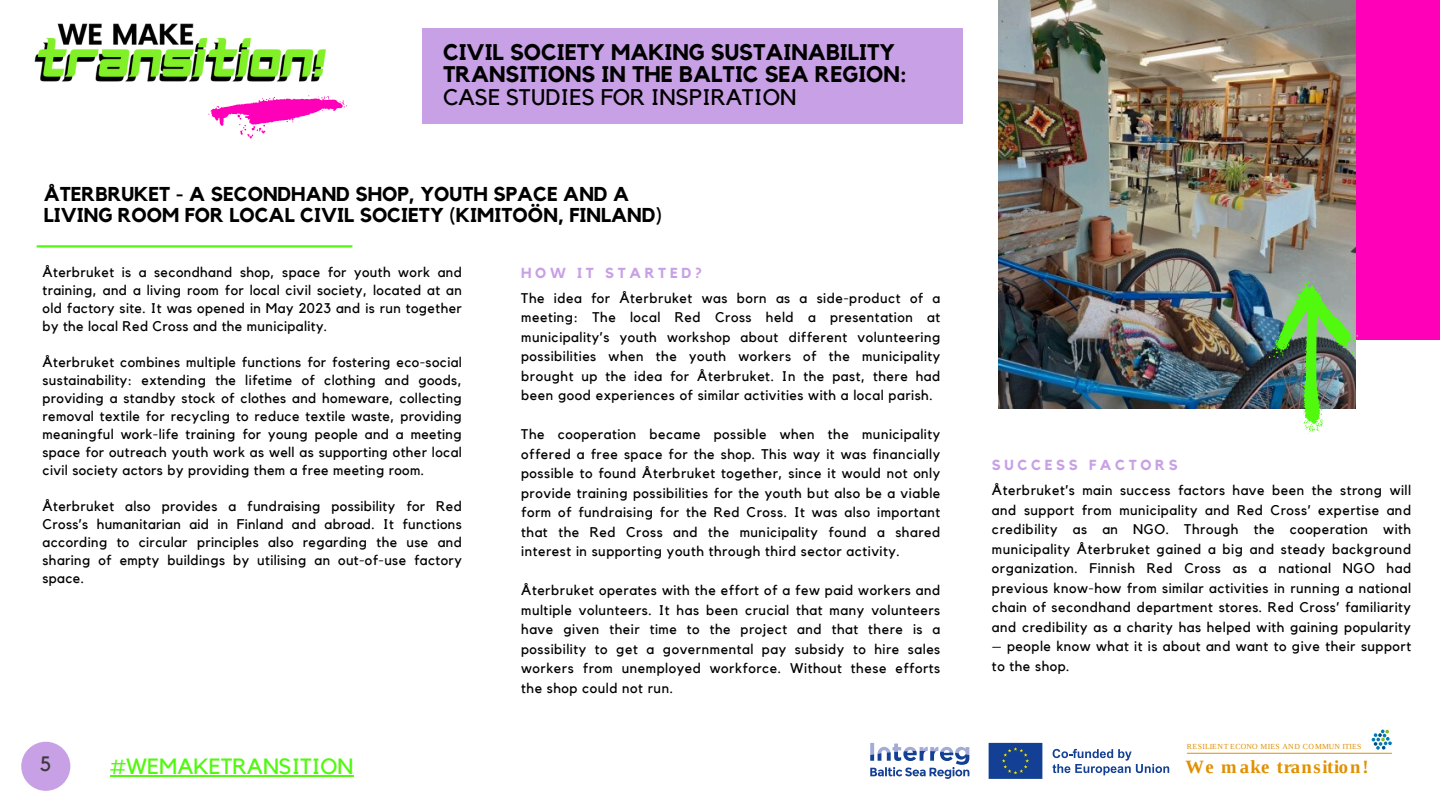
<style>
.page{position:relative;width:1440px;height:810px;background:#fff}
.page>*{position:absolute;margin:0;border:0;box-sizing:border-box;transform-origin:0 0}
.t1{font:700 22.5px/22.5px "Kollektif";color:#000}
.t2{font:22px "Kollektif";color:#51f90e}
.t3{font:20.7px "Kollektif";color:#3b3939}
.t4{font:700 20px/20.2px "Kollektif";color:#000}
.t5{font:700 18.7px "Liberation Serif";letter-spacing:.055em;color:#e19000}
.t6{font:700 14.5px "Kollektif";letter-spacing:.25em;color:#c8a0e6}
.t7{font:14px/19.5px "Kollektif";letter-spacing:.04em;color:#000;text-align:justify}
.t8{font:7.7px "Liberation Serif";letter-spacing:.045em;color:#e19000}
.s1{font-weight:400}
</style>
<div class="page">
<div style="left:1162px;top:1px;width:278px;height:339px;background:#ff00b8"></div>
<img style="left:999px;top:0;width:357px;height:409px">
<hr style="left:37px;top:245px;width:315px;height:3px;background:#51f90e">
<hr style="left:1187px;top:753px;width:205px;height:1px;background:#e19000">
<svg style="left:988px;top:742px;width:55px;height:37px;background:#244d95"></svg>
<svg style="left:1053px;top:749px;width:116px;height:26px"></svg>
<svg style="left:870px;top:743px;width:99px;height:36px"></svg>
<svg style="left:1372px;top:730px;width:20px;height:20px"></svg>
<svg style="left:208px;top:95px;width:139px;height:43px"></svg>
<img style="left:34px;top:23px;width:293px;height:59px">
<div style="left:422px;top:28px;width:540px;height:95px;background:#c8a0e6"></div>
<img style="left:1268px;top:281px;width:91px;height:153px">
<div style="left:21px;top:742px;width:49px;height:49px;background:#c8a0e6;border-radius:50%"></div>
<hr style="left:110px;top:775px;width:243px;height:2px;background:#51f90e">
<h1 class="t1" style="left:443px;top:42px;width:465px">CIVIL SOCIETY MAKING SUSTAINABILITY<br>TRANSITIONS IN THE BALTIC SEA REGION:<br><span class="s1">CASE STUDIES FOR INSPIRATION</span></h1>
<p class="t4" style="left:44px;top:185px;width:620px">ÅTERBRUKET - A SECONDHAND SHOP, YOUTH SPACE AND A<br>LIVING ROOM FOR LOCAL CIVIL SOCIETY (KIMITOÖN, FINLAND)</p>
<h2 class="t7" style="left:43px;top:263px;width:421px;line-height:18px">Återbruket is a secondhand shop, space for youth work and training, and a living room for local civil society, located at an old factory site. It was opened in May 2023 and is run together by the local Red Cross and the municipality.</h2>
<p class="t7" style="left:43px;top:353px;width:421px;line-height:18px">Återbruket combines multiple functions for fostering eco-social sustainability: extending the lifetime of clothing and goods, providing a standby stock of clothes and homeware, collecting removal textile for recycling to reduce textile waste, providing meaningful work-life training for young people and a meeting space for outreach youth work as well as supporting other local civil society actors by providing them a free meeting room.</p>
<p class="t7" style="left:43px;top:497px;width:421px;line-height:18px">Återbruket also provides a fundraising possibility for Red Cross’s humanitarian aid in Finland and abroad. It functions according to circular principles also regarding the use and sharing of empty buildings by utilising an out-of-use factory space.</p>
<h3 class="t3" style="left:40px;top:755px;width:13px">5</h3>
<p class="t2" style="left:110px;top:756px;width:245px">#WEMAKETRANSITION</p>
<p class="t6" style="left:521px;top:266px;width:182px">HOW IT STARTED?</p>
<p class="t7" style="left:521px;top:289px;width:421px">The idea for Återbruket was born as a side-product of a meeting: The local Red Cross held a presentation at municipality’s youth workshop about different volunteering possibilities when the youth workers of the municipality brought up the idea for Återbruket. In the past, there had been good experiences of similar activities with a local parish.</p>
<p class="t7" style="left:521px;top:425px;width:421px">The cooperation became possible when the municipality offered a free space for the shop. This way it was financially possible to found Återbruket together, since it would not only provide training possibilities for the youth but also be a viable form of fundraising for the Red Cross. It was also important that the Red Cross and the municipality found a shared interest in supporting youth through third sector activity.</p>
<p class="t7" style="left:521px;top:581px;width:421px">Återbruket operates with the effort of a few paid workers and multiple volunteers. It has been crucial that many volunteers have given their time to the project and that there is a possibility to get a governmental pay subsidy to hire sales workers from unemployed workforce. Without these efforts the shop could not run.</p>
<p class="t6" style="left:992px;top:459px;width:187px">SUCCESS FACTORS</p>
<h3 class="t7" style="left:992px;top:481px;width:421px">Återbruket’s main success factors have been the strong will and support from municipality and Red Cross’ expertise and credibility as an NGO. Through the cooperation with municipality Återbruket gained a big and steady background organization. Finnish Red Cross as a national NGO had previous know-how from similar activities in running a national chain of secondhand department stores. Red Cross’ familiarity and credibility as a charity has helped with gaining popularity</h3>
<h3 class="t7" style="left:992px;top:637px;width:421px">– people know what it is about and want to give their support to the shop.</h3>
<p class="t8" style="left:1187px;top:742px;width:176px">RESILIENT ECONO MIES AND COMMUN ITIES</p>
<h3 class="t5" style="left:1185px;top:756px;width:185px">We m ake transition!</h3>
</div>
